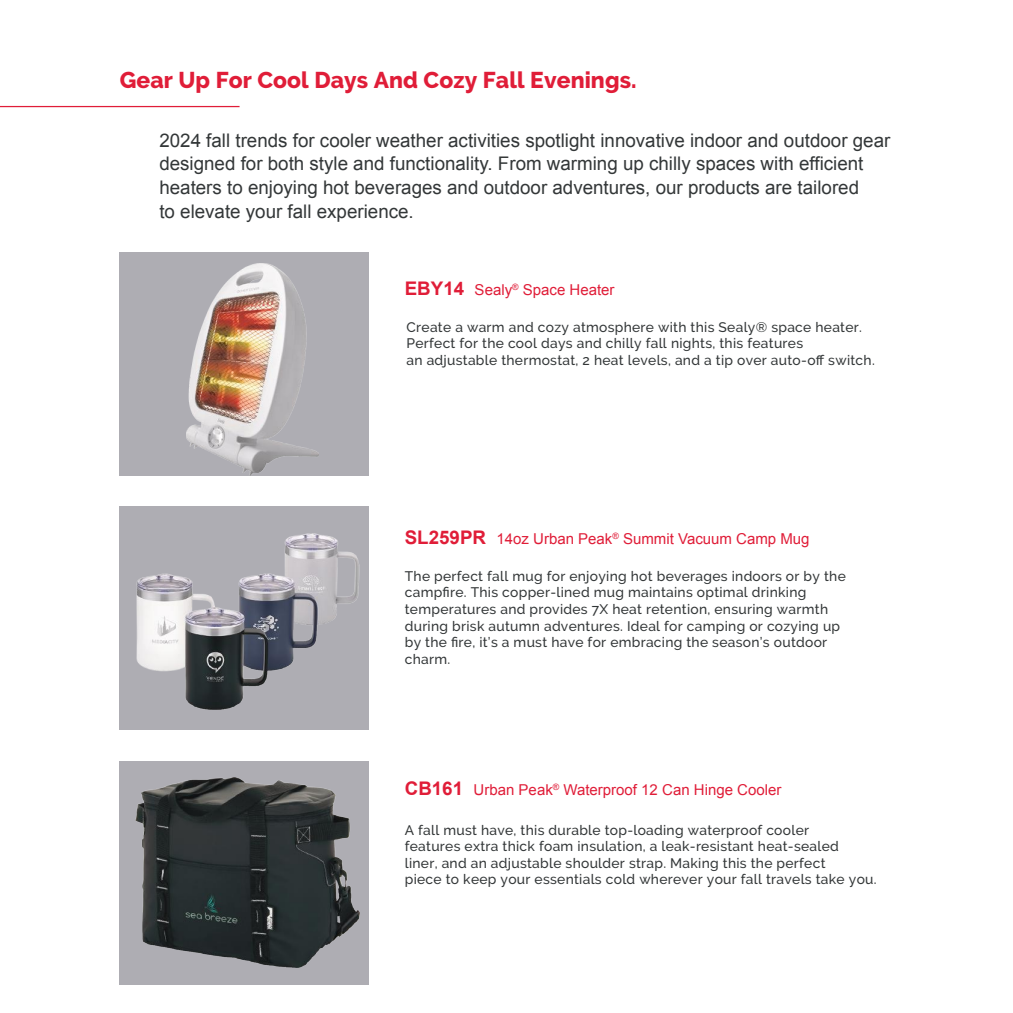
<style>
.page{position:relative;width:1013px;height:1013px;background:#fff}
.page>*{position:absolute;margin:0;border:0;box-sizing:border-box;transform-origin:0 0}
.t1{font:800 22.75px "Raleway";letter-spacing:.005em;color:#e01d38}
.t2{font:18.75px/23.8px "Arial";color:#333738}
.t3{font:15px "Arial";color:#e01d38}
.t4{font:500 13.75px/16.5px "Raleway";letter-spacing:.02em;color:#333738}
.s1{font-weight:700;font-size:18.75px}
</style>
<div class="page">
<hr style="left:0;top:106px;width:239px;height:1px;background:#e01d38">
<div style="left:120px;top:507px;width:249px;height:223px;background:#aeadb3"></div>
<div style="left:120px;top:761px;width:249px;height:223px;background:#aeadb3"></div>
<img style="left:135px;top:506px;width:224px;height:204px">
<img style="left:135px;top:777px;width:224px;height:190px">
<div style="left:120px;top:253px;width:249px;height:223px;background:#aeadb3"></div>
<img style="left:186px;top:263px;width:133px;height:213px">
<h1 class="t1" style="left:120px;top:67px;width:518px">Gear Up For Cool Days And Cozy Fall Evenings.</h1>
<p class="t2" style="left:159px;top:128px;width:732px">2024 fall trends for cooler weather activities spotlight innovative indoor and outdoor gear designed for both style and functionality. From warming up chilly spaces with efficient heaters to enjoying hot beverages and outdoor adventures, our products are tailored<br>to elevate your fall experience.</p>
<p class="t3" style="left:405px;top:279px;width:211px"><span class="s1">EBY14</span> Sealy<sup>®</sup> Space Heater</p>
<p class="t4" style="left:406px;top:318px;width:469px">Create a warm and cozy atmosphere with this Sealy® space heater.<br>Perfect for the cool days and chilly fall nights, this features<br>an adjustable thermostat, 2 heat levels, and a tip over auto-off switch.</p>
<p class="t3" style="left:405px;top:529px;width:406px"><span class="s1">SL259PR</span> 14oz Urban Peak<sup>®</sup> Summit Vacuum Camp Mug</p>
<p class="t4" style="left:405px;top:567px;width:442px">The perfect fall mug for enjoying hot beverages indoors or by the campfire. This copper-lined mug maintains optimal drinking temperatures and provides 7X heat retention, ensuring warmth during brisk autumn adventures. Ideal for camping or cozying up by the fire, it’s a must have for embracing the season’s outdoor charm.</p>
<p class="t3" style="left:405px;top:780px;width:378px"><span class="s1">CB161</span> Urban Peak<sup>®</sup> Waterproof 12 Can Hinge Cooler</p>
<p class="t4" style="left:405px;top:821px;width:473px">A fall must have, this durable top-loading waterproof cooler<br>features extra thick foam insulation, a leak-resistant heat-sealed<br>liner, and an adjustable shoulder strap. Making this the perfect<br>piece to keep your essentials cold wherever your fall travels take you.</p>
</div>
